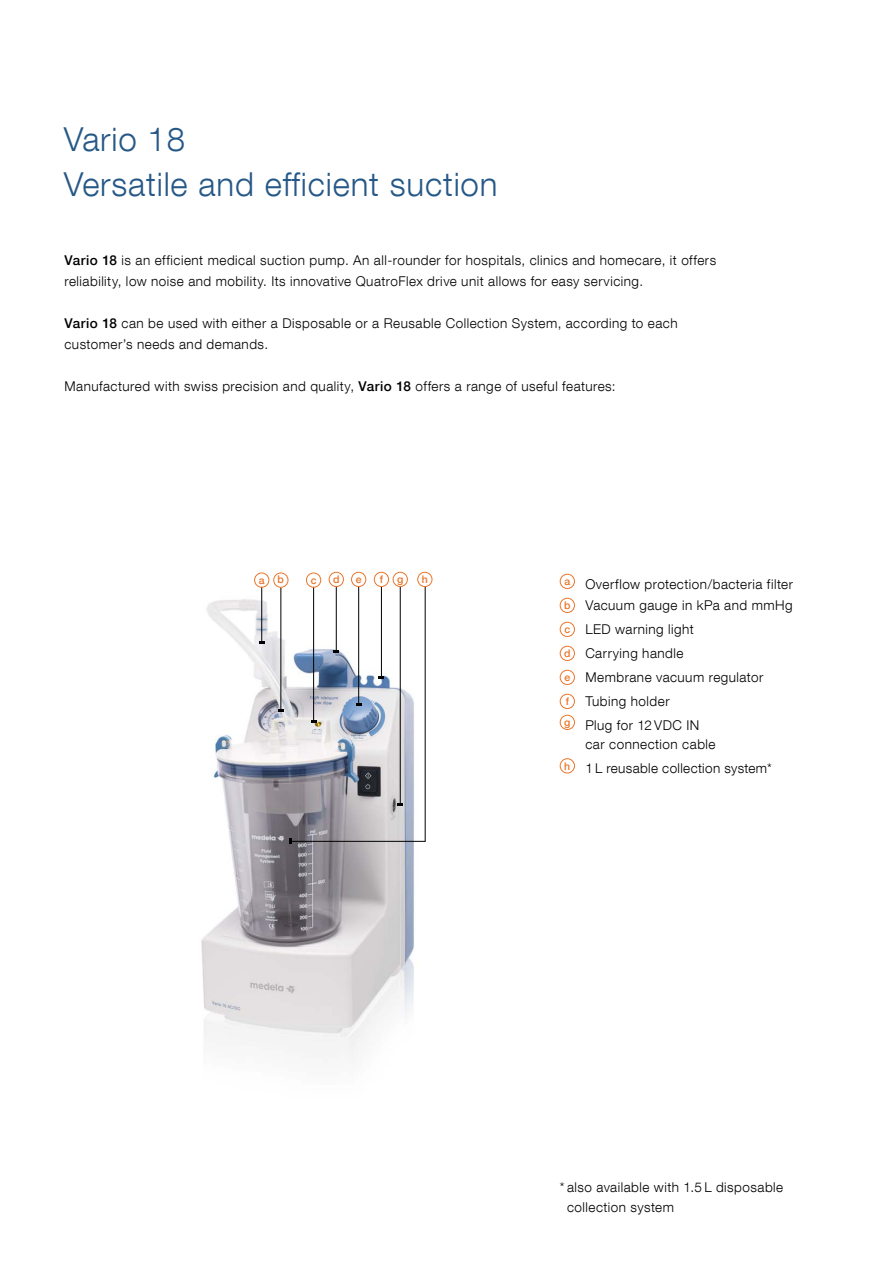
<style>
.page{position:relative;width:893px;height:1263px;background:#fff}
.page>*{position:absolute;margin:0;border:0;box-sizing:border-box;transform-origin:0 0}
.t1{font:300 33px/45px "Helvetica Neue LT Com";letter-spacing:.025em;color:#265887}
.t2{font:300 13.5px/24px "Helvetica Neue LT Com";letter-spacing:.035em;color:#000}
.t3{font:500 10.5px "Helvetica Neue LT Com";color:#eb7529}
.s1{font-weight:500}
.s2{font-weight:500;font-size:10.5px;color:#eb7529}
</style>
<div class="page">
<img style="left:201px;top:585px;width:229px;height:472px">
<hr style="left:281px;top:587px;width:1px;height:123px;background:#000">
<svg style="left:289px;top:839px;width:3px;height:5px"></svg>
<hr style="left:358px;top:587px;width:1px;height:118px;background:#000">
<hr style="left:381px;top:587px;width:1px;height:90px;background:#000">
<hr style="left:400px;top:587px;width:1px;height:218px;background:#000">
<hr style="left:425px;top:587px;width:1px;height:255px;background:#000">
<hr style="left:291px;top:841px;width:134px;height:1px;background:#000">
<hr style="left:261px;top:587px;width:1px;height:56px;background:#000">
<hr style="left:313px;top:587px;width:1px;height:135px;background:#000">
<div style="left:351px;top:572px;width:15px;height:15px;border:1px solid #eb7529;border-radius:50%"></div>
<div style="left:374px;top:572px;width:15px;height:15px;border:1px solid #eb7529;border-radius:50%"></div>
<div style="left:393px;top:572px;width:15px;height:15px;border:1px solid #eb7529;border-radius:50%"></div>
<div style="left:417px;top:572px;width:15px;height:15px;border:1px solid #eb7529;border-radius:50%"></div>
<div style="left:254px;top:573px;width:15px;height:14px;border:1px solid #eb7529;border-radius:50%"></div>
<div style="left:306px;top:573px;width:15px;height:14px;border:1px solid #eb7529;border-radius:50%"></div>
<div style="left:273px;top:573px;width:15px;height:14px;border:1px solid #eb7529;border-radius:50%"></div>
<hr style="left:336px;top:587px;width:1px;height:64px;background:#000">
<div style="left:329px;top:572px;width:15px;height:15px;border:1px solid #eb7529;border-radius:50%"></div>
<div style="left:560px;top:574px;width:15px;height:15px;border:1px solid #eb7529;border-radius:50%"></div>
<div style="left:560px;top:598px;width:15px;height:15px;border:1px solid #eb7529;border-radius:50%"></div>
<div style="left:560px;top:622px;width:15px;height:15px;border:1px solid #eb7529;border-radius:50%"></div>
<div style="left:560px;top:646px;width:15px;height:15px;border:1px solid #eb7529;border-radius:50%"></div>
<div style="left:560px;top:670px;width:15px;height:15px;border:1px solid #eb7529;border-radius:50%"></div>
<div style="left:560px;top:694px;width:15px;height:15px;border:1px solid #eb7529;border-radius:50%"></div>
<div style="left:560px;top:715px;width:15px;height:15px;border:1px solid #eb7529;border-radius:50%"></div>
<div style="left:560px;top:758px;width:15px;height:15px;border:1px solid #eb7529;border-radius:50%"></div>
<h1 class="t1" style="left:64px;top:116px;width:435px">Vario 18<br>Versatile and efficient suction</h1>
<p class="t2" style="left:64px;top:249px;width:653px;line-height:21px"><span class="s1">Vario 18</span> is an efficient medical suction pump. An all-rounder for hospitals, clinics and homecare, it offers reliability, low noise and mobility. Its innovative QuatroFlex drive unit allows for easy servicing.</p>
<p class="t2" style="left:64px;top:312px;width:615px;line-height:21px"><span class="s1">Vario 18</span> can be used with either a Disposable or a Reusable Collection System, according to each customer’s needs and demands.</p>
<p class="t2" style="left:64px;top:374px;width:553px">Manufactured with swiss precision and quality, <span class="s1">Vario 18</span> offers a range of useful features:</p>
<p class="t3" style="left:259px;top:573px;width:27px">a b</p>
<p class="t3" style="left:311px;top:574px;width:7px">c</p>
<p class="t3" style="left:333px;top:573px;width:8px">d</p>
<p class="t3" style="left:356px;top:573px;width:7px">e</p>
<p class="t3" style="left:380px;top:573px;width:5px">f</p>
<p class="t3" style="left:397px;top:573px;width:8px">g</p>
<p class="t3" style="left:422px;top:573px;width:8px">h</p>
<p class="t2" style="left:564px;top:573px;width:230px;line-height:21px"><sup>a</sup> Overflow protection/bacteria filter <span class="s2">b</span> Vacuum gauge in kPa and mmHg</p>
<p class="t2" style="left:564px;top:617px;width:201px"><span class="s2">c</span> LED warning light<br><span class="s2">d</span> Carrying handle<br><span class="s2">e</span> Membrane vacuum regulator <span class="s2">f</span> Tubing holder<br><sup>g</sup> Plug for 12 VDC IN</p>
<p class="t2" style="left:564px;top:732px;width:209px;text-indent:21px">car connection cable<br><sup>h</sup> 1 L reusable collection system*</p>
<p class="t2" style="left:567px;top:1177px;width:218px;line-height:19.5px;text-indent:-7px">* also available with 1.5 L disposable collection system</p>
</div>
